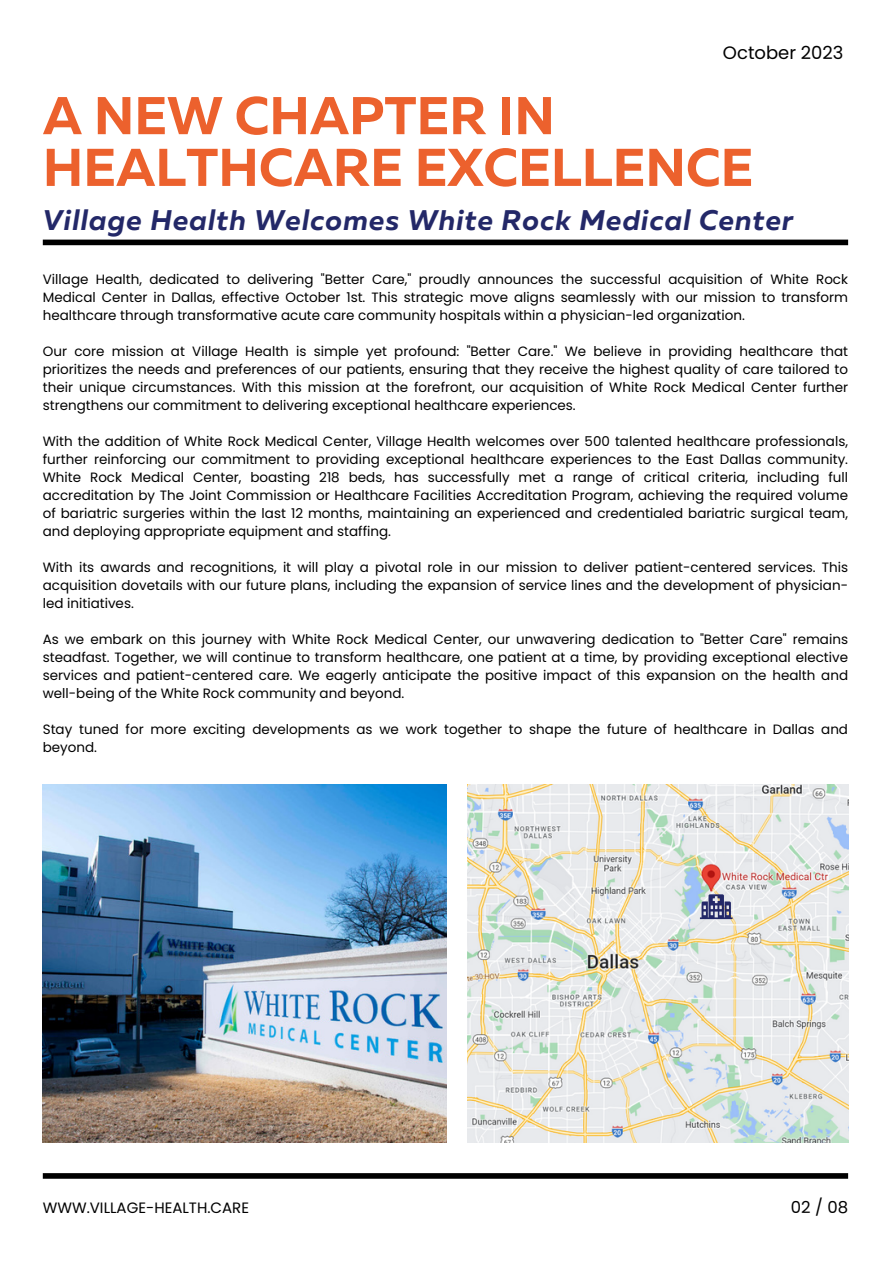
<style>
.page{position:relative;width:893px;height:1264px;background:#fff}
.page>*{position:absolute;margin:0;border:0;box-sizing:border-box;transform-origin:0 0}
.t1{font:700 52.95px/51.8px "Muller";color:#ec612d}
.t2{font:italic 700 28.35px "Muller";letter-spacing:.035em;color:#232868}
.t3{font:18px "Poppins";color:#000}
.t4{font:16.5px "Poppins";color:#000}
.t5{font:15px "Poppins";color:#000}
.t6{font:13.5px/18px "Poppins";color:#000;text-align:justify}
</style>
<div class="page">
<img style="left:43px;top:784px;width:403px;height:358px">
<div style="left:43px;top:1173px;width:805px;height:5px;background:#000"></div>
<div style="left:43px;top:239px;width:805px;height:6px;background:#000"></div>
<img style="left:467px;top:784px;width:381px;height:358px">
<svg style="left:699px;top:894px;width:33px;height:25px"></svg>
<p class="t3" style="left:723px;top:40px;width:122px">October 2023</p>
<p class="t1" style="left:43px;top:94px;width:712px">A NEW CHAPTER IN<br>HEALTHCARE EXCELLENCE</p>
<p class="t2" style="left:43px;top:208px;width:752px">Village Health Welcomes White Rock Medical Center</p>
<p class="t6" style="left:43px;top:271px;width:806px">Village Health, dedicated to delivering "Better Care," proudly announces the successful acquisition of White Rock Medical Center in Dallas, effective October 1st. This strategic move aligns seamlessly with our mission to transform healthcare through transformative acute care community hospitals within a physician-led organization.</p>
<p class="t6" style="left:43px;top:343px;width:806px">Our core mission at Village Health is simple yet profound: "Better Care." We believe in providing healthcare that prioritizes the needs and preferences of our patients, ensuring that they receive the highest quality of care tailored to their unique circumstances. With this mission at the forefront, our acquisition of White Rock Medical Center further strengthens our commitment to delivering exceptional healthcare experiences.</p>
<p class="t6" style="left:43px;top:432px;width:806px">With the addition of White Rock Medical Center, Village Health welcomes over 500 talented healthcare professionals, further reinforcing our commitment to providing exceptional healthcare experiences to the East Dallas community.<br>White Rock Medical Center, boasting 218 beds, has successfully met a range of critical criteria, including full accreditation by The Joint Commission or Healthcare Facilities Accreditation Program, achieving the required volume of bariatric surgeries within the last 12 months, maintaining an experienced and credentialed bariatric surgical team, and deploying appropriate equipment and staffing.</p>
<p class="t6" style="left:43px;top:558px;width:806px">With its awards and recognitions, it will play a pivotal role in our mission to deliver patient-centered services. This acquisition dovetails with our future plans, including the expansion of service lines and the development of physician&shy;led initiatives.</p>
<p class="t6" style="left:43px;top:630px;width:806px">As we embark on this journey with White Rock Medical Center, our unwavering dedication to "Better Care" remains steadfast. Together, we will continue to transform healthcare, one patient at a time, by providing exceptional elective services and patient-centered care. We eagerly anticipate the positive impact of this expansion on the health and well-being of the White Rock community and beyond.</p>
<p class="t6" style="left:43px;top:720px;width:806px">Stay tuned for more exciting developments as we work together to shape the future of healthcare in Dallas and beyond.</p>
<p class="t5" style="left:43px;top:1196px;width:208px">WWW.VILLAGE-HEALTH.CARE</p>
<p class="t4" style="left:790px;top:1195px;width:59px">02 / 08</p>
</div>
